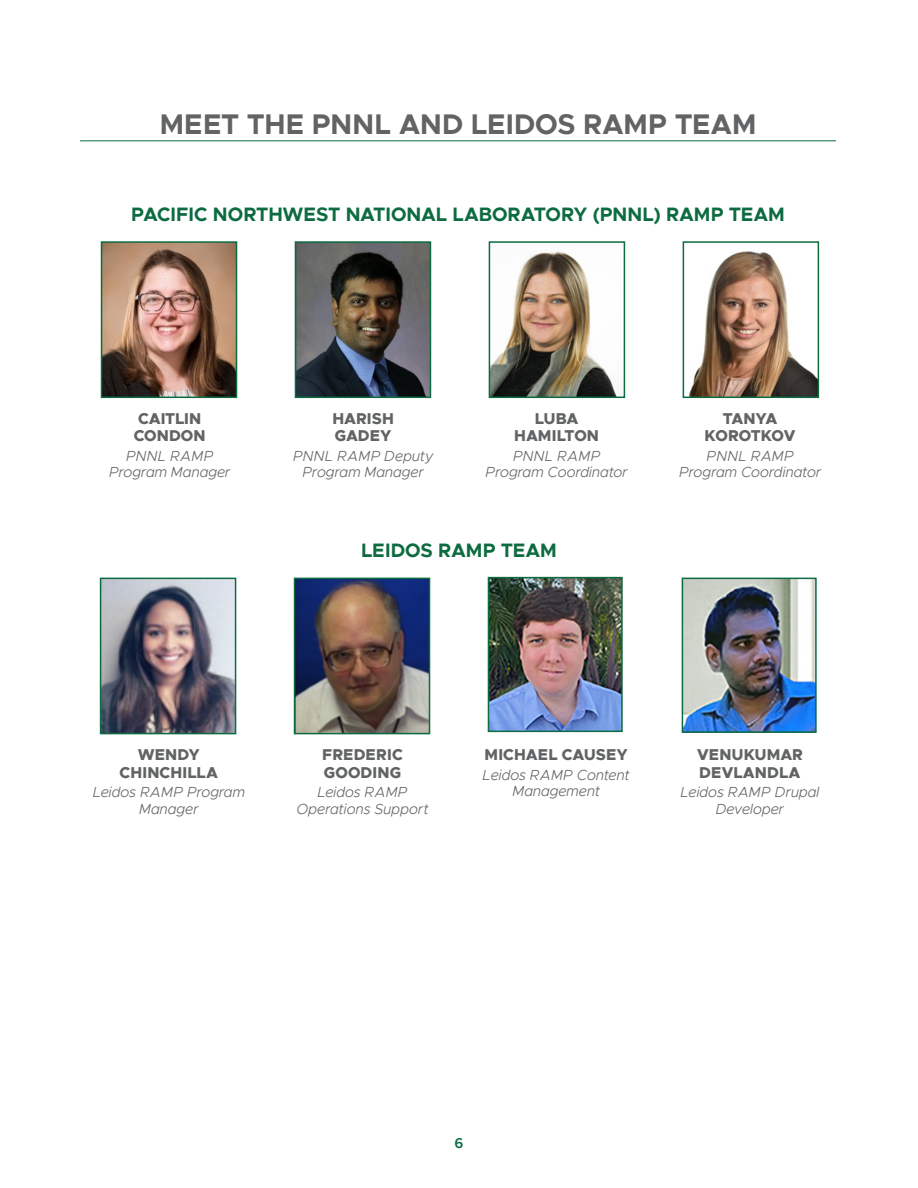
<style>
.page{position:relative;width:918px;height:1188px;background:#fff}
.page>*{position:absolute;margin:0;border:0;box-sizing:border-box;transform-origin:0 0}
.page_title{font:700 28.5px "Metropolis";letter-spacing:-.005em;color:#616365}
.table_heading_new_fr{font:700 19.5px "Metropolis";letter-spacing:-.005em;color:#0d6b40}
.column_name{font:800 15.75px/17.2px "Metropolis";letter-spacing:.005em;color:#616365}
.column_name-2{font:800 15.75px/17.2px "Metropolis";letter-spacing:-.015em;color:#616365;text-align:center}
.column_title{font:italic 300 14.7px/16.5px "Metropolis";letter-spacing:.01em;color:#616365;text-align:center}
.t1{font:600 14.25px "Metropolis";color:#0d6b40}
</style>
<div class="page">
<img style="left:297px;top:581px;width:130px;height:150px">
<div style="left:294px;top:578px;width:136px;height:156px;border:2px solid #0d6b40"></div>
<img style="left:103px;top:581px;width:130px;height:150px">
<div style="left:100px;top:578px;width:136px;height:156px;border:2px solid #0d6b40"></div>
<img style="left:491px;top:580px;width:129px;height:149px">
<div style="left:488px;top:577px;width:135px;height:155px;border:2px solid #0d6b40"></div>
<img style="left:685px;top:581px;width:129px;height:149px">
<div style="left:682px;top:578px;width:135px;height:155px;border:2px solid #0d6b40"></div>
<img style="left:104px;top:244px;width:130px;height:151px">
<div style="left:101px;top:241px;width:136px;height:157px;border:2px solid #0d6b40"></div>
<img style="left:492px;top:251px;width:125px;height:144px">
<div style="left:489px;top:241px;width:136px;height:157px;border:2px solid #0d6b40"></div>
<img style="left:298px;top:244px;width:130px;height:151px">
<div style="left:295px;top:241px;width:136px;height:157px;border:2px solid #0d6b40"></div>
<img style="left:689px;top:251px;width:127px;height:144px">
<div style="left:683px;top:241px;width:136px;height:157px;border:2px solid #0d6b40"></div>
<hr style="left:80px;top:140px;width:756px;height:1px;background:#0d6b40">
<p class="page_title" style="left:160px;top:106px;width:598px">MEET THE PNNL AND LEIDOS RAMP TEAM</p>
<p class="table_heading_new_fr" style="left:131px;top:202px;width:655px">PACIFIC NORTHWEST NATIONAL LABORATORY (PNNL) RAMP TEAM</p>
<p class="column_name" style="left:134px;top:410px;width:73px">CAITLIN<br>CONDON</p>
<p class="column_title" style="left:109px;top:447px;width:123px">PNNL RAMP<br>Program Manager</p>
<p class="column_name" style="left:332px;top:410px;width:63px">HARISH<br>GADEY</p>
<p class="column_title" style="left:293px;top:447px;width:142px">PNNL RAMP Deputy<br>Program Manager</p>
<p class="column_name" style="left:514px;top:410px;width:86px;text-align:center">LUBA<br>HAMILTON</p>
<p class="column_title" style="left:486px;top:447px;width:144px">PNNL RAMP<br>Program Coordinator</p>
<p class="table_heading_new_fr" style="left:361px;top:538px;width:197px">LEIDOS RAMP TEAM</p>
<p class="column_name-2" style="left:705px;top:410px;width:93px">TANYA<br>KOROTKOV</p>
<p class="column_title" style="left:679px;top:447px;width:144px">PNNL RAMP<br>Program Coordinator</p>
<p class="column_name" style="left:120px;top:746px;width:100px;text-align:center">WENDY<br>CHINCHILLA</p>
<p class="column_title" style="left:93px;top:784px;width:154px">Leidos RAMP Program<br>Manager</p>
<p class="column_name" style="left:322px;top:746px;width:82px">FREDERIC<br>GOODING</p>
<p class="column_title" style="left:296px;top:784px;width:134px">Leidos RAMP<br>Operations Support</p>
<p class="column_name" style="left:485px;top:746px;width:145px">MICHAEL CAUSEY</p>
<p class="column_title" style="left:483px;top:767px;width:149px">Leidos RAMP Content<br>Management</p>
<p class="column_name" style="left:697px;top:746px;width:108px">VENUKUMAR<br>DEVLANDLA</p>
<p class="column_title" style="left:681px;top:784px;width:140px">Leidos RAMP Drupal<br>Developer</p>
<p class="t1" style="left:455px;top:1134px;width:10px">6</p>
</div>
